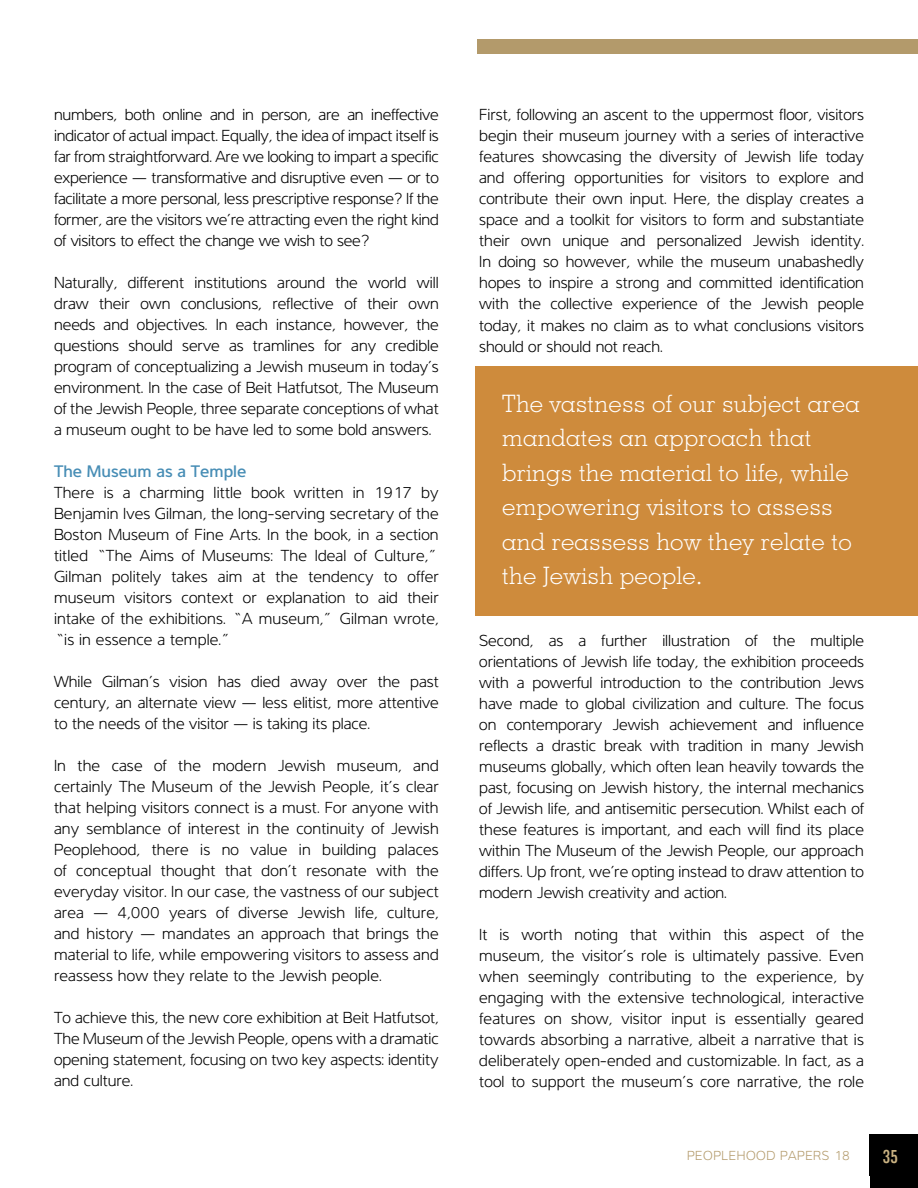
<style>
.page{position:relative;width:918px;height:1188px;background:#fff}
.page>*{position:absolute;margin:0;border:0;box-sizing:border-box;transform-origin:0 0}
.t1{font:300 24px/34.5px "Geometric Slab 703 BT";letter-spacing:.01em;color:#fff}
.t2{font:700 condensed 19.5px "Geometric Slab 703 BT";color:#cab282}
.t3{font:500 17.25px "Interval";color:#478db5}
.t4{font:300 16.5px/21px "Interval";color:#000;text-align:justify}
.t5{font:300 13.5px "Interval";letter-spacing:.04em;color:#b39a6b}
</style>
<div class="page">
<div style="left:870px;top:1134px;width:48px;height:54px;background:#000"></div>
<div style="left:477px;top:40px;width:441px;height:14px;background:#b39a6b"></div>
<div style="left:475px;top:366px;width:443px;height:249px;background:#ce8b3c"></div>
<p class="t4" style="left:54px;top:104px;width:386px">numbers, both online and in person, are an ineffective indicator of actual impact. Equally, the idea of impact itself is far from straightforward. Are we looking to impart a specific experience — transformative and disruptive even — or to facilitate a more personal, less prescriptive response? If the former, are the visitors we’re attracting even the right kind of visitors to effect the change we wish to see?</p>
<p class="t4" style="left:54px;top:272px;width:386px">Naturally, different institutions around the world will draw their own conclusions, reflective of their own needs and objectives. In each instance, however, the questions should serve as tramlines for any credible program of conceptualizing a Jewish museum in today’s environment. In the case of Beit Hatfutsot, The Museum of the Jewish People, three separate conceptions of what a museum ought to be have led to some bold answers.</p>
<p class="t3" style="left:54px;top:462px;width:194px">The Museum as a Temple</p>
<p class="t4" style="left:54px;top:482px;width:386px">There is a charming little book written in 1917 by Benjamin Ives Gilman, the long-serving secretary of the Boston Museum of Fine Arts. In the book, in a section titled “The Aims of Museums: The Ideal of Culture,” Gilman politely takes aim at the tendency to offer museum visitors context or explanation to aid their intake of the exhibitions. “A museum,” Gilman wrote, “is in essence a temple.”</p>
<p class="t4" style="left:54px;top:671px;width:386px">While Gilman’s vision has died away over the past century, an alternate view — less elitist, more attentive to the needs of the visitor — is taking its place.</p>
<p class="t4" style="left:54px;top:755px;width:386px">In the case of the modern Jewish museum, and certainly The Museum of the Jewish People, it’s clear that helping visitors connect is a must. For anyone with any semblance of interest in the continuity of Jewish Peoplehood, there is no value in building palaces of conceptual thought that don’t resonate with the everyday visitor. In our case, the vastness of our subject area — 4,000 years of diverse Jewish life, culture, and history — mandates an approach that brings the material to life, while empowering visitors to assess and reassess how they relate to the Jewish people.</p>
<p class="t4" style="left:54px;top:1007px;width:386px">To achieve this, the new core exhibition at Beit Hatfutsot, The Museum of the Jewish People, opens with a dramatic opening statement, focusing on two key aspects: identity and culture.</p>
<p class="t4" style="left:479px;top:104px;width:386px">First, following an ascent to the uppermost floor, visitors begin their museum journey with a series of interactive features showcasing the diversity of Jewish life today and offering opportunities for visitors to explore and contribute their own input. Here, the display creates a space and a toolkit for visitors to form and substantiate their own unique and personalized Jewish identity.<br>In doing so however, while the museum unabashedly hopes to inspire a strong and committed identification with the collective experience of the Jewish people today, it makes no claim as to what conclusions visitors should or should not reach.</p>
<h1 class="t1" style="left:502px;top:386px;width:359px">The vastness of our subject area mandates an approach that brings the material to life, while empowering visitors to assess and reassess how they relate to the Jewish people.</h1>
<p class="t4" style="left:479px;top:629px;width:386px">Second, as a further illustration of the multiple orientations of Jewish life today, the exhibition proceeds with a powerful introduction to the contribution Jews have made to global civilization and culture. The focus on contemporary Jewish achievement and influence reflects a drastic break with tradition in many Jewish museums globally, which often lean heavily towards the past, focusing on Jewish history, the internal mechanics of Jewish life, and antisemitic persecution. Whilst each of these features is important, and each will find its place within The Museum of the Jewish People, our approach differs. Up front, we’re opting instead to draw attention to modern Jewish creativity and action.</p>
<p class="t4" style="left:479px;top:923px;width:386px">It is worth noting that within this aspect of the museum, the visitor’s role is ultimately passive. Even when seemingly contributing to the experience, by engaging with the extensive technological, interactive features on show, visitor input is essentially geared towards absorbing a narrative, albeit a narrative that is deliberately open-ended and customizable. In fact, as a tool to support the museum’s core narrative, the role</p>
<p class="t5" style="left:687px;top:1148px;width:164px">PEOPLEHOOD PAPERS 18</p>
<p class="t2" style="left:883px;top:1144px;width:17px">35</p>
</div>
